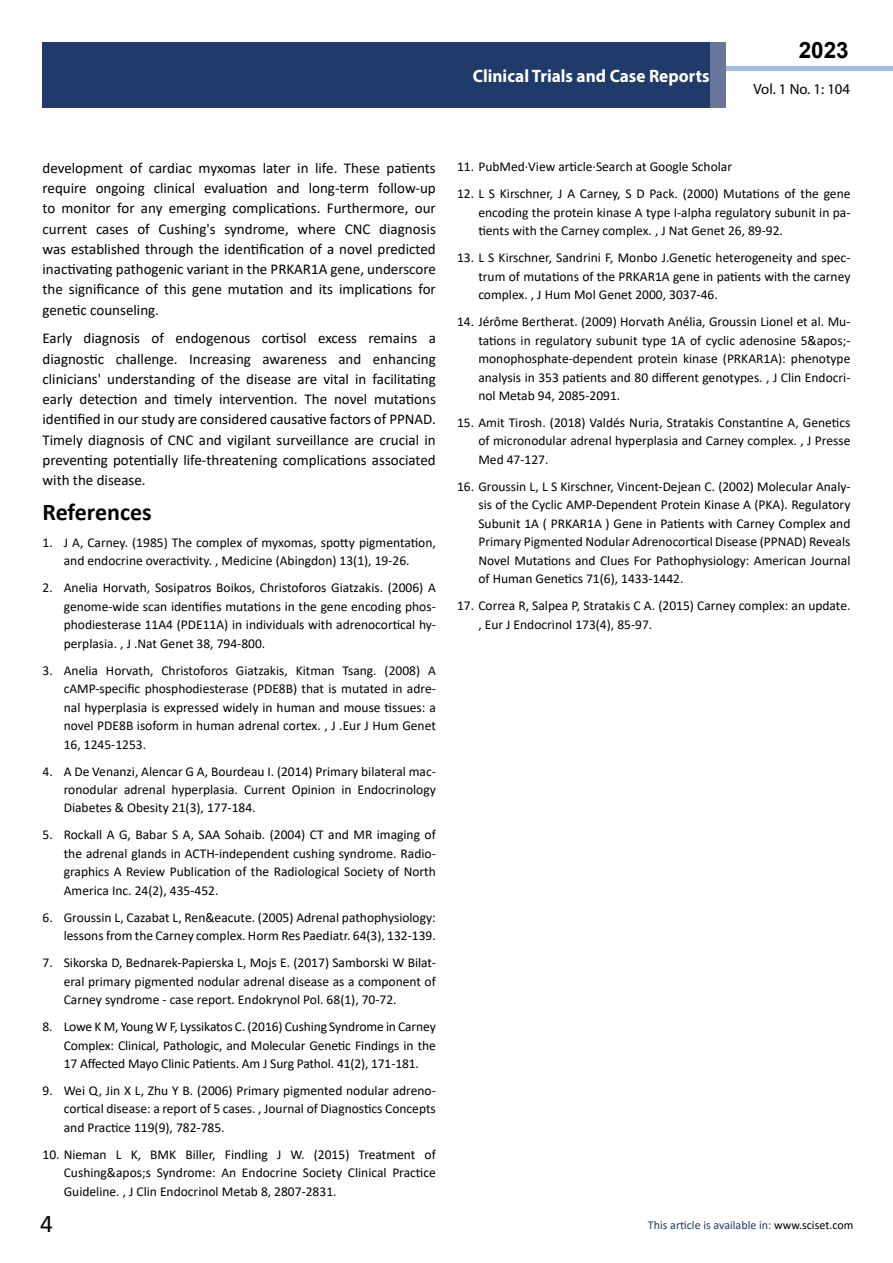
<style>
.page{position:relative;width:893px;height:1263px;background:#fff}
.page>*{position:absolute;margin:0;border:0;box-sizing:border-box;transform-origin:0 0}
.t1{font:25.5px "Calibri";color:#000}
.t2{font:700 24px "Calibri";color:#000}
.t3{font:700 22.5px "Arial";color:#000}
.t4{font:700 18px "Myriad Pro";color:#fff;scale:.96 1}
.t5{font:15px/20.2px "Calibri";color:#000;text-align:justify}
.t6{font:14.85px "Myriad Pro";color:#000}
.t7{font:13.5px/18.5px "Calibri";color:#000;text-align:justify}
.t8{font:12px "Calibri";color:#203b69}
.s1{color:#000}
</style>
<div class="page">
<div style="left:722px;top:66px;width:171px;height:5px;background:#a4bbe1"></div>
<div style="left:43px;top:42px;width:682px;height:66px;background:#203b69"></div>
<div style="left:710px;top:42px;width:15px;height:66px;background:#69769c"></div>
<h3 class="t4" style="left:473px;top:64px;width:248px">Clinical Trials and Case Reports</h3>
<h3 class="t3" style="left:799px;top:35px;width:52px">2023</h3>
<p class="t6" style="left:753px;top:80px;width:98px">Vol. 1 No. 1: 104</p>
<p class="t5" style="left:43px;top:157px;width:395px">development of cardiac myxomas later in life. These patients require ongoing clinical evaluation and long-term follow-up to monitor for any emerging complications. Furthermore, our current cases of Cushing's syndrome, where CNC diagnosis was established through the identification of a novel predicted inactivating pathogenic variant in the PRKAR1A gene, underscore the significance of this gene mutation and its implications for genetic counseling.</p>
<p class="t5" style="left:43px;top:328px;width:395px">Early diagnosis of endogenous cortisol excess remains a diagnostic challenge. Increasing awareness and enhancing clinicians' understanding of the disease are vital in facilitating early detection and timely intervention. The novel mutations identified in our study are considered causative factors of PPNAD.<br>Timely diagnosis of CNC and vigilant surveillance are crucial in preventing potentially life-threatening complications associated with the disease.</p>
<h2 class="t2" style="left:43px;top:495px;width:111px">References</h2>
<p class="t7" style="left:43px;top:533px;width:395px;text-align:center">1. J A, Carney. (1985) The complex of myxomas, spotty pigmentation, and endocrine overactivity. , Medicine (Abingdon) 13(1), 19-26.</p>
<p class="t7" style="left:64px;top:578px;width:374px;text-indent:-21px">2. Anelia Horvath, Sosipatros Boikos, Christoforos Giatzakis. (2006) A genome-wide scan identifies mutations in the gene encoding phos&shy;phodiesterase 11A4 (PDE11A) in individuals with adrenocortical hy&shy;perplasia. , J .Nat Genet 38, 794-800.</p>
<p class="t7" style="left:64px;top:661px;width:374px;text-indent:-21px">3. Anelia Horvath, Christoforos Giatzakis, Kitman Tsang. (2008) A cAMP-specific phosphodiesterase (PDE8B) that is mutated in adre&shy;nal hyperplasia is expressed widely in human and mouse tissues: a novel PDE8B isoform in human adrenal cortex. , J .Eur J Hum Genet 16, 1245-1253.</p>
<p class="t7" style="left:64px;top:761px;width:374px;text-indent:-21px">4. A De Venanzi, Alencar G A, Bourdeau I. (2014) Primary bilateral mac&shy;ronodular adrenal hyperplasia. Current Opinion in Endocrinology Diabetes &amp; Obesity 21(3), 177-184.</p>
<p class="t7" style="left:64px;top:825px;width:374px;text-indent:-21px">5. Rockall A G, Babar S A, SAA Sohaib. (2004) CT and MR imaging of the adrenal glands in ACTH-independent cushing syndrome. Radio&shy;graphics A Review Publication of the Radiological Society of North America Inc. 24(2), 435-452.</p>
<p class="t7" style="left:43px;top:908px;width:395px;text-align:right">6. Groussin L, Cazabat L, Ren&amp;eacute. (2005) Adrenal pathophysiology: lessons from the Carney complex. Horm Res Paediatr. 64(3), 132-139.</p>
<p class="t7" style="left:64px;top:953px;width:374px;text-indent:-21px">7. Sikorska D, Bednarek-Papierska L, Mojs E. (2017) Samborski W Bilat&shy;eral primary pigmented nodular adrenal disease as a component of Carney syndrome - case report. Endokrynol Pol. 68(1), 70-72.</p>
<p class="t7" style="left:64px;top:1017px;width:373px;text-indent:-21px">8. Lowe K M, Young W F, Lyssikatos C. (2016) Cushing Syndrome in Carney Complex: Clinical, Pathologic, and Molecular Genetic Findings in the 17 Affected Mayo Clinic Patients. Am J Surg Pathol. 41(2), 171-181.</p>
<p class="t7" style="left:64px;top:1081px;width:374px;text-indent:-21px">9. Wei Q, Jin X L, Zhu Y B. (2006) Primary pigmented nodular adreno&shy;cortical disease: a report of 5 cases. , Journal of Diagnostics Concepts and Practice 119(9), 782-785.</p>
<p class="t7" style="left:64px;top:1145px;width:374px;text-indent:-21px">10. Nieman L K, BMK Biller, Findling J W. (2015) Treatment of Cushing&amp;apos;s Syndrome: An Endocrine Society Clinical Practice Guideline. , J Clin Endocrinol Metab 8, 2807-2831.</p>
<p class="t7" style="left:457px;top:157px;width:276px">11. PubMed·View article·Search at Google Scholar</p>
<p class="t7" style="left:478px;top:184px;width:374px;text-indent:-21px">12. L S Kirschner, J A Carney, S D Pack. (2000) Mutations of the gene encoding the protein kinase A type I-alpha regulatory subunit in pa&shy;tients with the Carney complex. , J Nat Genet 26, 89-92.</p>
<p class="t7" style="left:478px;top:248px;width:374px;text-indent:-21px">13. L S Kirschner, Sandrini F, Monbo J.Genetic heterogeneity and spec&shy;trum of mutations of the PRKAR1A gene in patients with the carney complex. , J Hum Mol Genet 2000, 3037-46.</p>
<p class="t7" style="left:478px;top:312px;width:374px;text-indent:-21px">14. Jérôme Bertherat. (2009) Horvath Anélia, Groussin Lionel et al. Mu&shy;tations in regulatory subunit type 1A of cyclic adenosine 5&amp;apos;- monophosphate-dependent protein kinase (PRKAR1A): phenotype analysis in 353 patients and 80 different genotypes. , J Clin Endocri&shy;nol Metab 94, 2085-2091.</p>
<p class="t7" style="left:478px;top:413px;width:374px;text-indent:-21px">15. Amit Tirosh. (2018) Valdés Nuria, Stratakis Constantine A, Genetics of micronodular adrenal hyperplasia and Carney complex. , J Presse Med 47-127.</p>
<p class="t7" style="left:478px;top:477px;width:374px;text-indent:-21px">16. Groussin L, L S Kirschner, Vincent-Dejean C. (2002) Molecular Analy&shy;sis of the Cyclic AMP-Dependent Protein Kinase A (PKA). Regulatory Subunit 1A ( PRKAR1A ) Gene in Patients with Carney Complex and Primary Pigmented Nodular Adrenocortical Disease (PPNAD) Reveals Novel Mutations and Clues For Pathophysiology: American Journal of Human Genetics 71(6), 1433-1442.</p>
<p class="t7" style="left:478px;top:596px;width:374px;text-indent:-21px">17. Correa R, Salpea P, Stratakis C A. (2015) Carney complex: an update. , Eur J Endocrinol 173(4), 85-97.</p>
<h1 class="t1" style="left:40px;top:1206px;width:14px">4</h1>
<p class="t8" style="left:648px;top:1217px;width:207px">This article is available in: <span class="s1">www.sciset.com</span></p>
</div>
